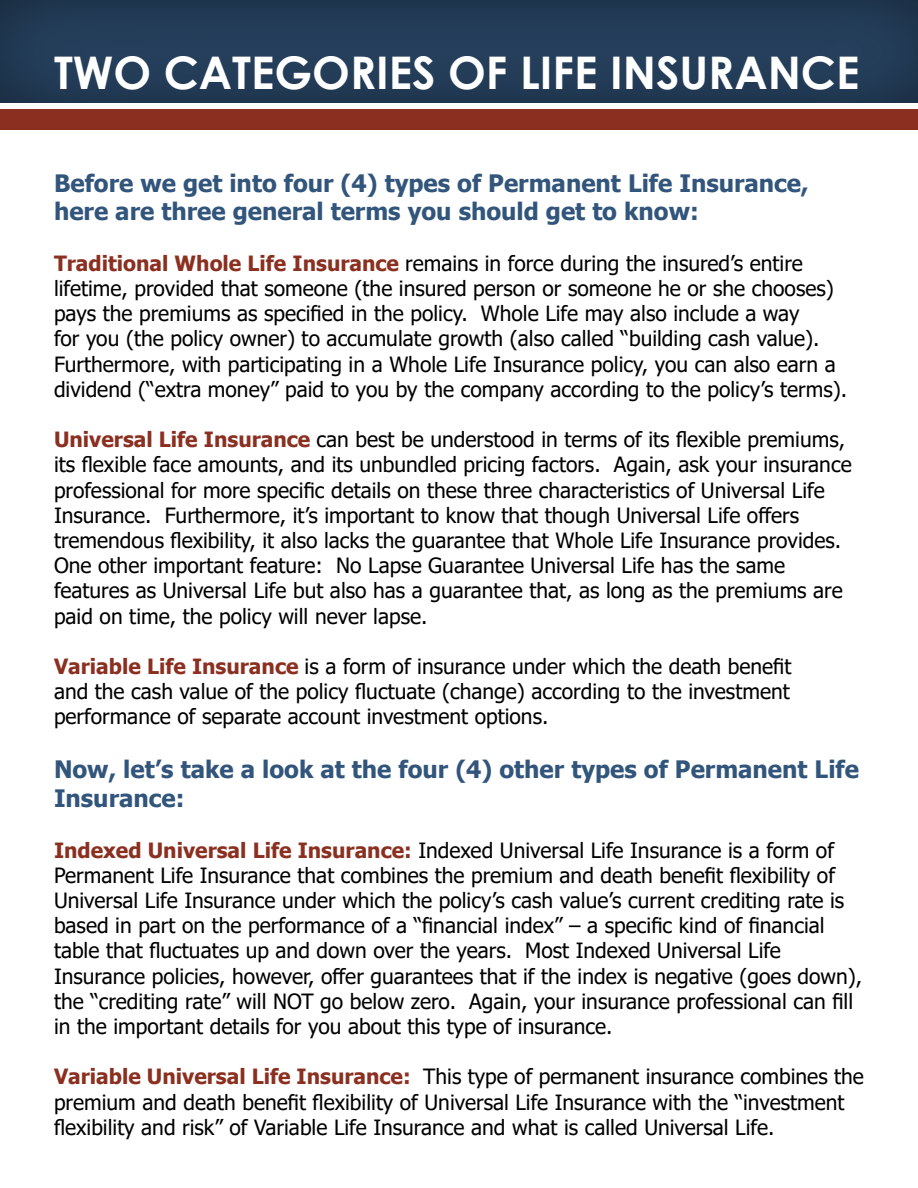
<style>
.page{position:relative;width:918px;height:1188px;background:#fff}
.page>*{position:absolute;margin:0;border:0;box-sizing:border-box;transform-origin:0 0}
.t1{font:700 45px "Century Gothic";color:#fff}
.t2{font:700 24px/28.8px "Tahoma";color:#32557c}
.t3{font:21px/25.2px "Tahoma";color:#000}
.s1{font-weight:700;color:#8b3020}
</style>
<div class="page">
<div style="left:0;top:0;width:918px;height:104px;background:#233c57"></div>
<div style="left:0;top:110px;width:918px;height:20px;background:#8b3020"></div>
<h1 class="t1" style="left:54px;top:38px;width:807px">TWO CATEGORIES OF LIFE INSURANCE</h1>
<p class="t2" style="left:54px;top:169px;width:756px">Before we get into four (4) types of Permanent Life Insurance, here are three general terms you should get to know:</p>
<p class="t3" style="left:54px;top:252px;width:795px"><span class="s1">Traditional Whole Life Insurance</span> remains in force during the insured’s entire lifetime, provided that someone (the insured person or someone he or she chooses) pays the premiums as specified in the policy. Whole Life may also include a way<br>for you (the policy owner) to accumulate growth (also called “building cash value).<br>Furthermore, with participating in a Whole Life Insurance policy, you can also earn a dividend (“extra money” paid to you by the company according to the policy’s terms).</p>
<p class="t3" style="left:54px;top:428px;width:799px"><span class="s1">Universal Life Insurance</span> can best be understood in terms of its flexible premiums, its flexible face amounts, and its unbundled pricing factors. Again, ask your insurance professional for more specific details on these three characteristics of Universal Life Insurance. Furthermore, it’s important to know that though Universal Life offers tremendous flexibility, it also lacks the guarantee that Whole Life Insurance provides.<br>One other important feature: No Lapse Guarantee Universal Life has the same features as Universal Life but also has a guarantee that, as long as the premiums are paid on time, the policy will never lapse.</p>
<p class="t3" style="left:54px;top:655px;width:739px;text-align:justify"><span class="s1">Variable Life Insurance</span> is a form of insurance under which the death benefit and the cash value of the policy fluctuate (change) according to the investment performance of separate account investment options.</p>
<p class="t2" style="left:54px;top:756px;width:807px">Now, let’s take a look at the four (4) other types of Permanent Life<br>Insurance:</p>
<p class="t3" style="left:54px;top:839px;width:810px"><span class="s1">Indexed Universal Life Insurance:</span> Indexed Universal Life Insurance is a form of Permanent Life Insurance that combines the premium and death benefit flexibility of Universal Life Insurance under which the policy’s cash value’s current crediting rate is based in part on the performance of a “financial index” – a specific kind of financial table that fluctuates up and down over the years. Most Indexed Universal Life Insurance policies, however, offer guarantees that if the index is negative (goes down), the “crediting rate” will NOT go below zero. Again, your insurance professional can fill in the important details for you about this type of insurance.</p>
<p class="t3" style="left:54px;top:1065px;width:811px"><span class="s1">Variable Universal Life Insurance:</span> This type of permanent insurance combines the premium and death benefit flexibility of Universal Life Insurance with the “investment flexibility and risk” of Variable Life Insurance and what is called Universal Life.</p>
</div>
